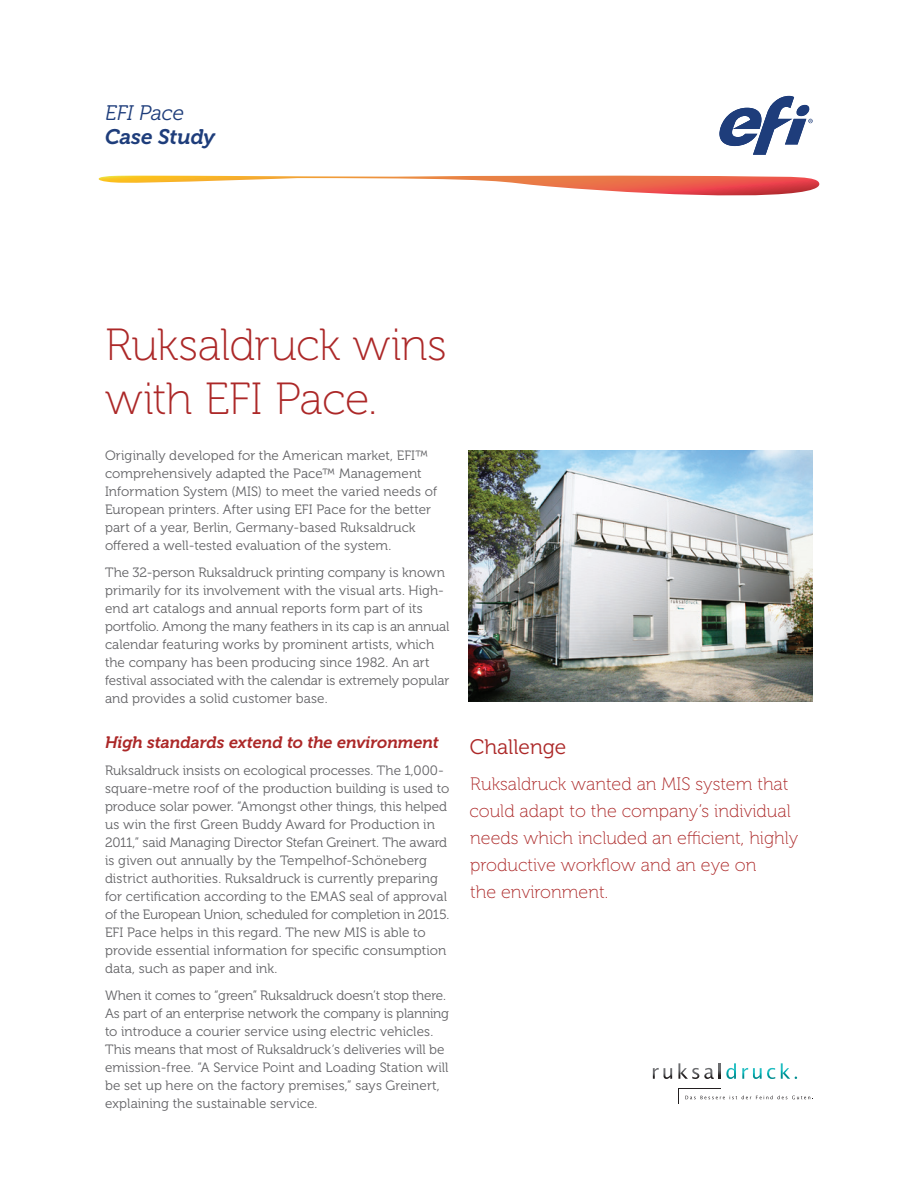
<style>
.page{position:relative;width:918px;height:1188px;background:#fff}
.page>*{position:absolute;margin:0;border:0;box-sizing:border-box;transform-origin:0 0}
.t1{font:45px/54px "Museo 100";letter-spacing:-.015em;color:#ac2828}
.t2{font:italic 21px "Museo 700";letter-spacing:-.005em;color:#1e3d7b}
.t3{font:21px "Museo 300";color:#ac2828}
.t4{font:italic 21px "Museo 300";letter-spacing:-.01em;color:#1e3d7b}
.t5{font:18px/27px "Museo 100";color:#ac2828}
.t6{font:italic 16.5px "Museo 700";letter-spacing:-.005em;color:#ac2828}
.t7{font:13.5px/18px "Museo 300";letter-spacing:.005em;color:#636366}
</style>
<div class="page">
<svg style="left:99px;top:175px;width:720px;height:21px"></svg>
<svg style="left:719px;top:95px;width:94px;height:60px"></svg>
<svg style="left:653px;top:1068px;width:19px;height:11px"></svg>
<svg style="left:678px;top:1063px;width:58px;height:16px"></svg>
<svg style="left:742px;top:1068px;width:33px;height:11px"></svg>
<svg style="left:781px;top:1063px;width:16px;height:16px"></svg>
<hr style="left:678px;top:1088px;width:43px;height:1px;background:#231f20">
<svg style="left:678px;top:1089px;width:1px;height:15px"></svg>
<svg style="left:685px;top:1095px;width:128px;height:5px"></svg>
<img style="left:468px;top:450px;width:345px;height:252px">
<h2 class="t4" style="left:105px;top:101px;width:81px">EFI Pace</h2>
<h2 class="t2" style="left:105px;top:125px;width:112px">Case Study</h2>
<h1 class="t1" style="left:105px;top:319px;width:343px">Ruksaldruck wins with EFI Pace.</h1>
<p class="t7" style="left:105px;top:447px;width:334px">Originally developed for the American market, EFI™ comprehensively adapted the Pace™ Management Information System (MIS) to meet the varied needs of European printers. After using EFI Pace for the better part of a year, Berlin, Germany-based Ruksaldruck offered a well-tested evaluation of the system.</p>
<p class="t7" style="left:105px;top:564px;width:346px">The 32-person Ruksaldruck printing company is known primarily for its involvement with the visual arts. High&shy;end art catalogs and annual reports form part of its portfolio. Among the many feathers in its cap is an annual calendar featuring works by prominent artists, which the company has been producing since 1982. An art festival associated with the calendar is extremely popular and provides a solid customer base.</p>
<p class="t6" style="left:105px;top:733px;width:335px">High standards extend to the environment</p>
<p class="t7" style="left:105px;top:762px;width:346px">Ruksaldruck insists on ecological processes. The 1,000- square-metre roof of the production building is used to produce solar power. “Amongst other things, this helped us win the first Green Buddy Award for Production in 2011,” said Managing Director Stefan Greinert. The award is given out annually by the Tempelhof-Schöneberg district authorities. Ruksaldruck is currently preparing for certification according to the EMAS seal of approval of the European Union, scheduled for completion in 2015.<br>EFI Pace helps in this regard. The new MIS is able to provide essential information for specific consumption data, such as paper and ink.</p>
<p class="t7" style="left:105px;top:987px;width:346px">When it comes to “green” Ruksaldruck doesn’t stop there.<br>As part of an enterprise network the company is planning to introduce a courier service using electric vehicles.<br>This means that most of Ruksaldruck‘s deliveries will be emission-free. “A Service Point and Loading Station will be set up here on the factory premises,” says Greinert, explaining the sustainable service.</p>
<h2 class="t3" style="left:470px;top:735px;width:98px">Challenge</h2>
<h3 class="t5" style="left:469px;top:771px;width:331px">Ruksaldruck wanted an MIS system that could adapt to the company’s individual needs which included an efficient, highly productive workflow and an eye on<br>the environment.</h3>
</div>
